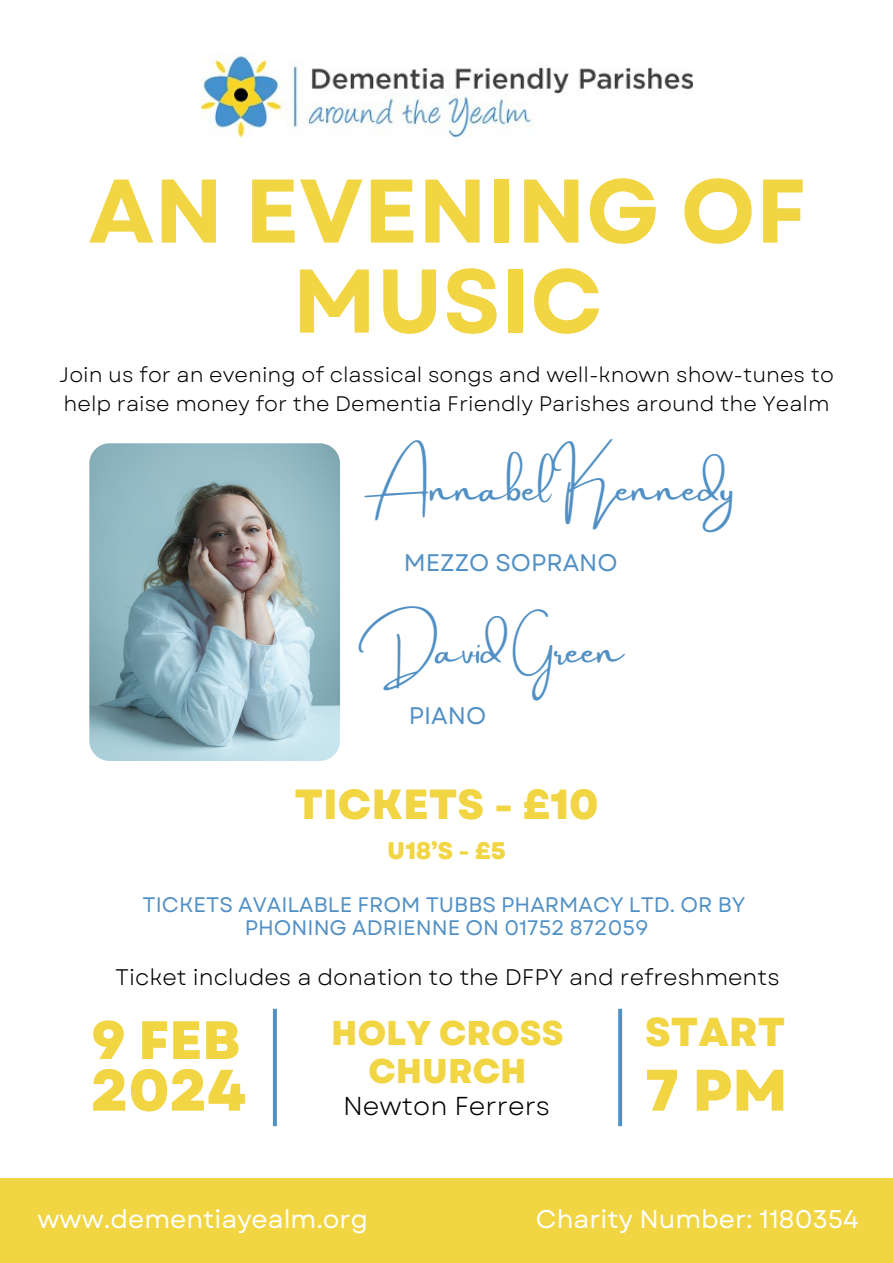
<style>
.page{position:relative;width:893px;height:1263px;background:#fff}
.page>*{position:absolute;margin:0;border:0;box-sizing:border-box;transform-origin:0 0}
.t1{font:700 90px/90px "Garet";color:#f1d543;text-align:center}
.t2{font:800 58.35px "Garet";color:#f1d543}
.t3{font:800 54px "Garet";color:#f1d543}
.t4{font:800 42px "Garet";color:#f1d543}
.t5{font:800 40.35px "Garet";color:#f1d543}
.t6{font:37.5px "Amsterdam Two";color:#5190c5}
.t7{font:800 34.35px/37.7px "Garet";color:#f1d543;text-align:center}
.t8{font:25.88px "Garet";color:#000}
.t9{font:25.5px "Garet";color:#fff}
.t10{font:24px "Garet";color:#5190c5}
.t11{font:800 24px "Garet";color:#f1d543}
.t12{font:22.5px "Garet";color:#000}
.t13{font:21px/29.2px "Garet";color:#000}
.t14{font:21px "Garet";color:#5190c5}
</style>
<div class="page">
<div style="left:0;top:1178px;width:893px;height:85px;background:#f1d543"></div>
<svg style="left:273px;top:1009px;width:4px;height:117px"></svg>
<svg style="left:618px;top:1009px;width:4px;height:117px"></svg>
<img style="left:89px;top:443px;width:251px;height:318px;border-radius:20px">
<img style="left:201px;top:51px;width:491px;height:87px">
<p class="t1" style="left:88px;top:166px;width:719px">AN EVENING OF<br>MUSIC</p>
<p class="t13" style="left:59px;top:360px;width:776px">Join us for an evening of classical songs and well-known show-tunes to help raise money for the Dementia Friendly Parishes around the Yealm</p>
<p class="t6" style="left:376px;top:468px;width:361px">AnnabelKennedy</p>
<p class="t10" style="left:404px;top:545px;width:215px">MEZZO SOPRANO</p>
<p class="t6" style="left:376px;top:630px;width:248px">David Green</p>
<p class="t10" style="left:409px;top:698px;width:79px">PIANO</p>
<p class="t4" style="left:294px;top:774px;width:306px">TICKETS - £10</p>
<p class="t11" style="left:387px;top:833px;width:120px">U18’S - £5</p>
<p class="t14" style="left:143px;top:890px;width:604px">TICKETS AVAILABLE FROM TUBBS PHARMACY LTD. OR BY</p>
<p class="t14" style="left:245px;top:913px;width:405px">PHONING ADRIENNE ON 01752 872059</p>
<p class="t12" style="left:115px;top:960px;width:666px">Ticket includes a donation to the DFPY and refreshments</p>
<p class="t3" style="left:91px;top:1001px;width:151px">9 FEB</p>
<p class="t2" style="left:91px;top:1048px;width:157px">2024</p>
<p class="t5" style="left:645px;top:1003px;width:142px">START</p>
<p class="t2" style="left:645px;top:1048px;width:144px">7 PM</p>
<p class="t7" style="left:331px;top:1014px;width:234px">HOLY CROSS<br>CHURCH</p>
<p class="t8" style="left:343px;top:1087px;width:209px">Newton Ferrers</p>
<p class="t9" style="left:37px;top:1200px;width:332px">www.dementiayealm.org</p>
<p class="t9" style="left:536px;top:1200px;width:324px">Charity Number: 1180354</p>
</div>
